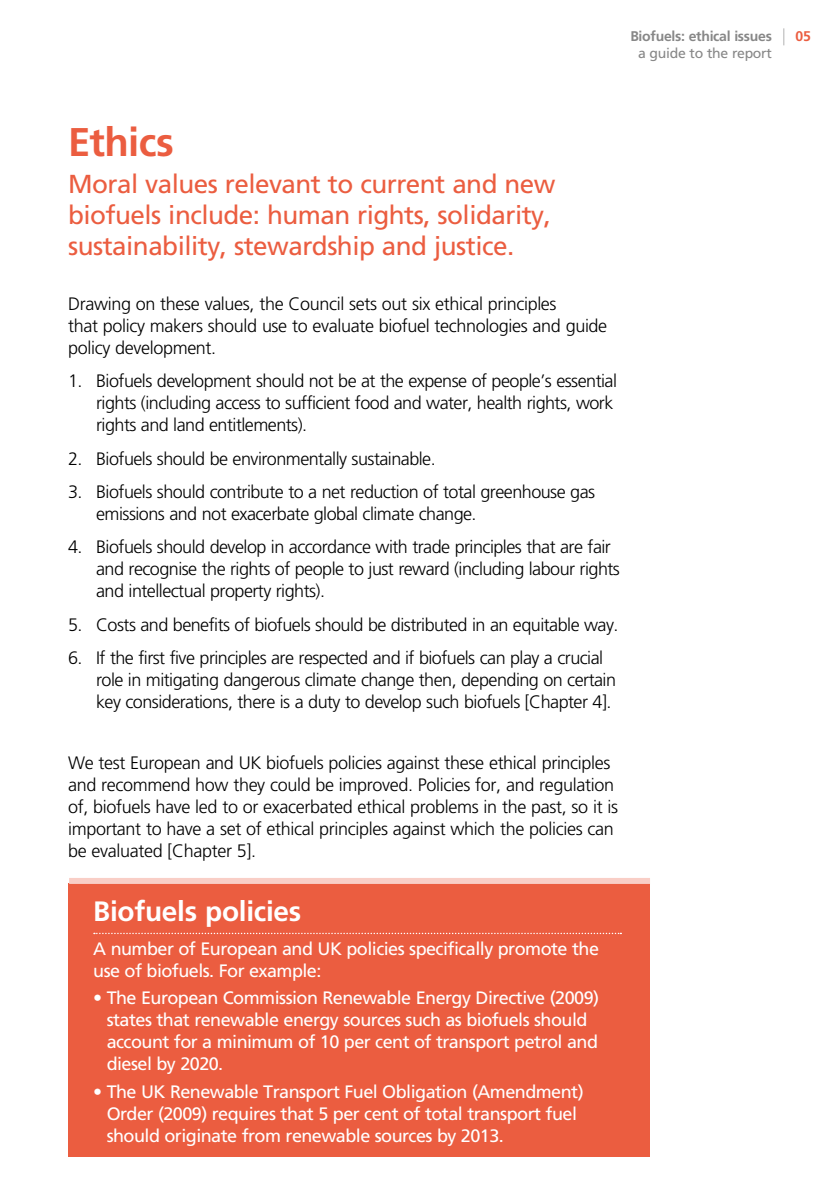
<style>
.page{position:relative;width:840px;height:1191px;background:#fff}
.page>*{position:absolute;margin:0;border:0;box-sizing:border-box;transform-origin:0 0}
.t1{font:700 40px "Frutiger";letter-spacing:-.015em;color:#eb5d40}
.t2{font:700 28px "Frutiger";letter-spacing:-.01em;color:#fff}
.t3{font:26px/31px "Frutiger";letter-spacing:-.02em;color:#eb5d40}
.t4{font:300 18px/22px "Frutiger";letter-spacing:-.03em;color:#000}
.t5{font:18px/22px "Frutiger";letter-spacing:-.03em;color:#fff}
.t6{font:700 14px "Frutiger";letter-spacing:-.02em;color:#878787}
.t7{font:14px "Frutiger";letter-spacing:-.02em;color:#878787}
.t8{font:700 14px "Frutiger";color:#eb5d40}
</style>
<div class="page">
<div style="left:68px;top:883px;width:581px;height:274px;background:#eb5d40"></div>
<div style="left:69px;top:878px;width:580px;height:6px;background:#f9cec6"></div>
<svg style="left:94px;top:932px;width:527px;height:2px"></svg>
<p class="t6" style="left:630px;top:28px;width:143px">Biofuels: ethical issues</p>
<p class="t7" style="left:637px;top:45px;width:135px">a guide to the report</p>
<p class="t8" style="left:794px;top:28px;width:17px">05</p>
<h1 class="t1" style="left:68px;top:118px;width:107px">Ethics</h1>
<h3 class="t3" style="left:68px;top:168px;width:488px">Moral values relevant to current and new biofuels include: human rights, solidarity, sustainability, stewardship and justice.</h3>
<p class="t4" style="left:68px;top:293px;width:540px">Drawing on these values, the Council sets out six ethical principles<br>that policy makers should use to evaluate biofuel technologies and guide policy development.</p>
<p class="t4" style="left:96px;top:370px;width:522px;text-indent:-28px">1. Biofuels development should not be at the expense of people’s essential rights (including access to sufficient food and water, health rights, work rights and land entitlements).</p>
<p class="t4" style="left:68px;top:447px;width:369px">2. Biofuels should be environmentally sustainable.</p>
<p class="t4" style="left:96px;top:481px;width:500px;text-indent:-28px">3. Biofuels should contribute to a net reduction of total greenhouse gas emissions and not exacerbate global climate change.</p>
<p class="t4" style="left:96px;top:536px;width:525px;text-indent:-28px">4. Biofuels should develop in accordance with trade principles that are fair and recognise the rights of people to just reward (including labour rights and intellectual property rights).</p>
<p class="t4" style="left:68px;top:613px;width:551px">5. Costs and benefits of biofuels should be distributed in an equitable way.</p>
<p class="t4" style="left:96px;top:647px;width:521px;text-indent:-28px">6. If the first five principles are respected and if biofuels can play a crucial role in mitigating dangerous climate change then, depending on certain key considerations, there is a duty to develop such biofuels [Chapter 4].</p>
<p class="t4" style="left:68px;top:752px;width:551px">We test European and UK biofuels policies against these ethical principles and recommend how they could be improved. Policies for, and regulation of, biofuels have led to or exacerbated ethical problems in the past, so it is important to have a set of ethical principles against which the policies can be evaluated [Chapter 5].</p>
<h2 class="t2" style="left:93px;top:895px;width:209px">Biofuels policies</h2>
<p class="t5" style="left:93px;top:937px;width:507px">A number of European and UK policies specifically promote the use of biofuels. For example:</p>
<p class="t5" style="left:107px;top:987px;width:493px;text-indent:-13px">• The European Commission Renewable Energy Directive (2009) states that renewable energy sources such as biofuels should account for a minimum of 10 per cent of transport petrol and diesel by 2020.</p>
<p class="t5" style="left:107px;top:1080px;width:478px;text-indent:-13px">• The UK Renewable Transport Fuel Obligation (Amendment)<br>Order (2009) requires that 5 per cent of total transport fuel should originate from renewable sources by 2013.</p>
</div>
